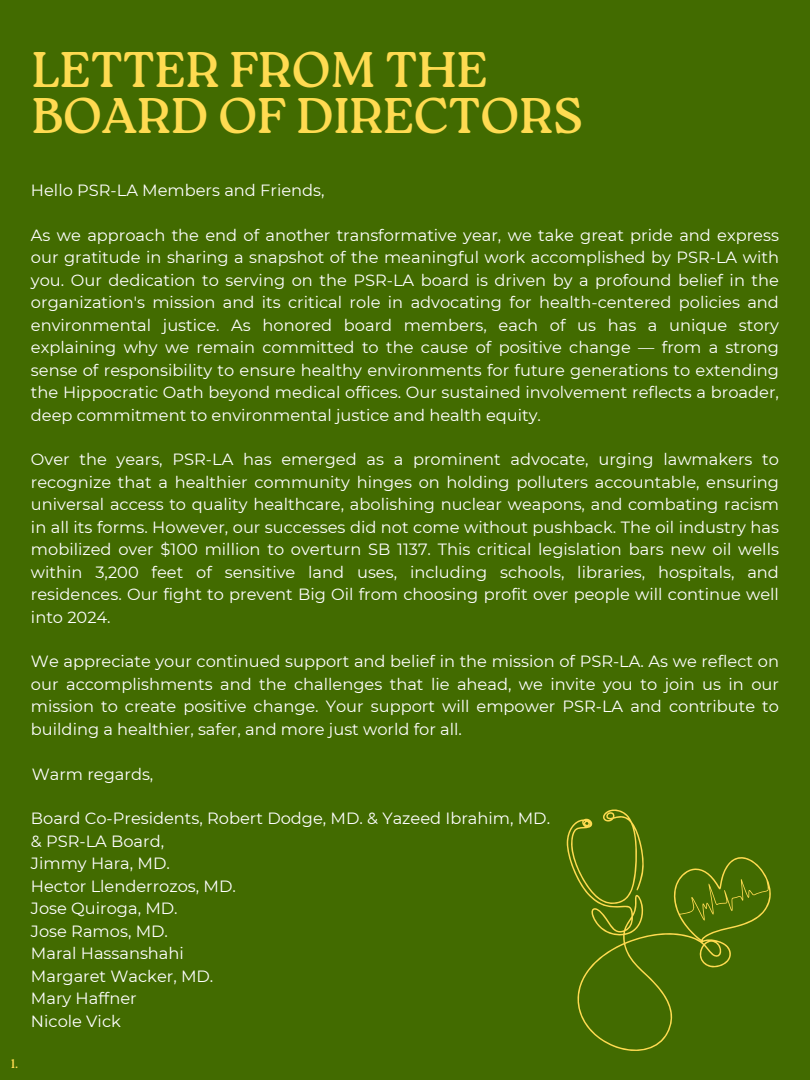
<style>
.page{position:relative;width:810px;height:1080px;background:#426b00}
.page>*{position:absolute;margin:0;border:0;box-sizing:border-box;transform-origin:0 0}
.t1{font:50px "Roca Two";color:#ffdb51}
.t2{font:16.25px/22.5px "Montserrat";color:#fff;text-align:justify}
.t3{font:12.5px "Roca Two";color:#ffdb51}
</style>
<div class="page">
<svg style="left:566px;top:809px;width:205px;height:242px"></svg>
<p class="t1" style="left:32px;top:40px;width:457px">LETTER FROM THE</p>
<p class="t1" style="left:32px;top:86px;width:553px">BOARD OF DIRECTORS</p>
<p class="t2" style="left:31px;top:179px;width:295px">Hello PSR-LA Members and Friends,</p>
<p class="t2" style="left:31px;top:224px;width:750px">As we approach the end of another transformative year, we take great pride and express our gratitude in sharing a snapshot of the meaningful work accomplished by PSR-LA with you. Our dedication to serving on the PSR-LA board is driven by a profound belief in the organization's mission and its critical role in advocating for health-centered policies and environmental justice. As honored board members, each of us has a unique story explaining why we remain committed to the cause of positive change — from a strong sense of responsibility to ensure healthy environments for future generations to extending the Hippocratic Oath beyond medical offices. Our sustained involvement reflects a broader, deep commitment to environmental justice and health equity.</p>
<p class="t2" style="left:31px;top:448px;width:750px">Over the years, PSR-LA has emerged as a prominent advocate, urging lawmakers to recognize that a healthier community hinges on holding polluters accountable, ensuring universal access to quality healthcare, abolishing nuclear weapons, and combating racism in all its forms. However, our successes did not come without pushback. The oil industry has mobilized over $100 million to overturn SB 1137. This critical legislation bars new oil wells within 3,200 feet of sensitive land uses, including schools, libraries, hospitals, and residences. Our fight to prevent Big Oil from choosing profit over people will continue well into 2024.</p>
<p class="t2" style="left:31px;top:650px;width:750px">We appreciate your continued support and belief in the mission of PSR-LA. As we reflect on our accomplishments and the challenges that lie ahead, we invite you to join us in our mission to create positive change. Your support will empower PSR-LA and contribute to building a healthier, safer, and more just world for all.</p>
<p class="t2" style="left:32px;top:763px;width:123px">Warm regards,</p>
<p class="t2" style="left:31px;top:807px;width:521px">Board Co-Presidents, Robert Dodge, MD. &amp; Yazeed Ibrahim, MD.</p>
<p class="t2" style="left:31px;top:830px;width:135px">&amp; PSR-LA Board,</p>
<p class="t2" style="left:31px;top:852px;width:141px">Jimmy Hara, MD.</p>
<p class="t2" style="left:31px;top:875px;width:207px">Hector Llenderrozos, MD.</p>
<p class="t2" style="left:31px;top:897px;width:148px">Jose Quiroga, MD.</p>
<p class="t2" style="left:31px;top:920px;width:139px">Jose Ramos, MD.</p>
<p class="t2" style="left:31px;top:942px;width:154px">Maral Hassanshahi</p>
<p class="t2" style="left:31px;top:965px;width:184px">Margaret Wacker, MD.</p>
<p class="t2" style="left:31px;top:987px;width:107px">Mary Haffner</p>
<p class="t2" style="left:31px;top:1010px;width:91px">Nicole Vick</p>
<p class="t3" style="left:11px;top:1057px;width:9px">1.</p>
</div>
